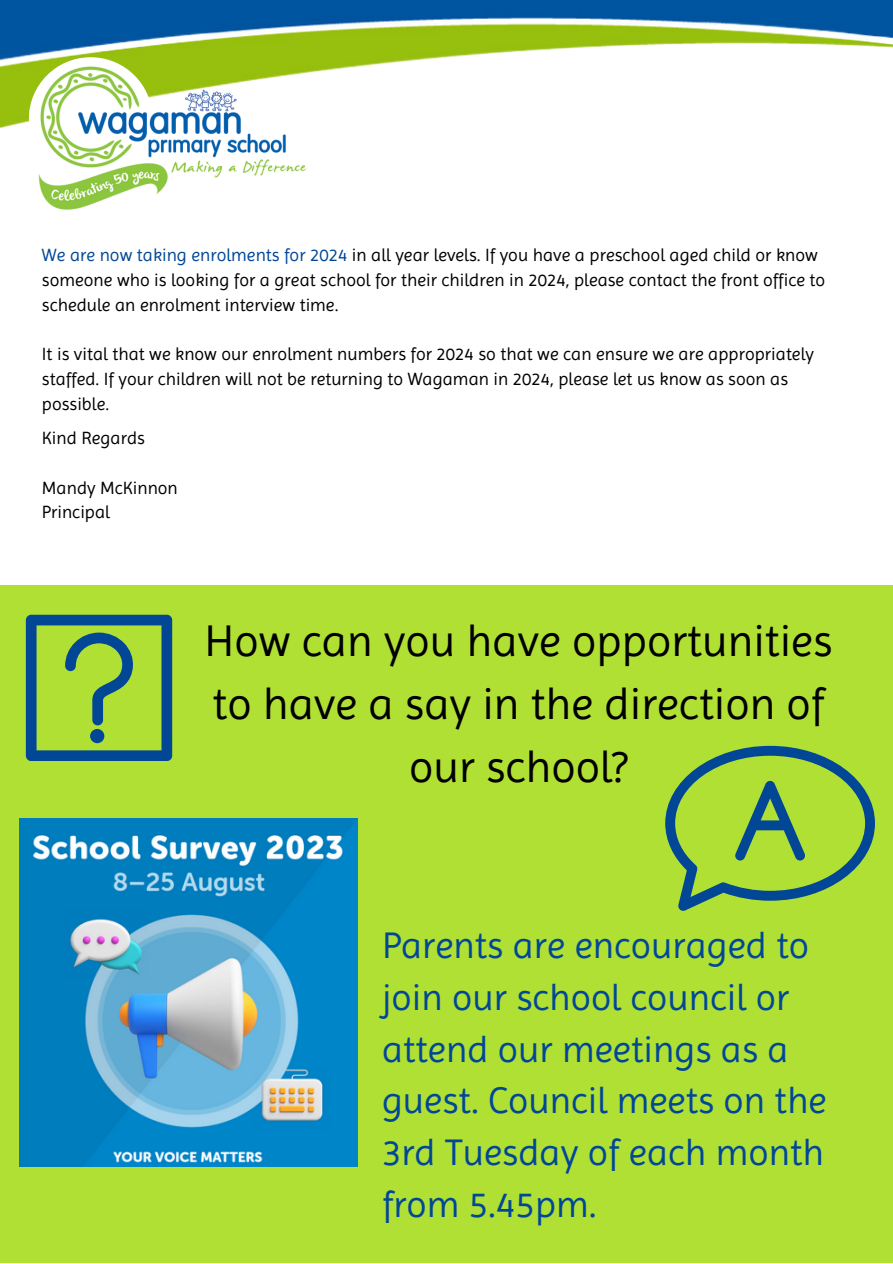
<style>
.page{position:relative;width:893px;height:1264px;background:#fff}
.page>*{position:absolute;margin:0;border:0;box-sizing:border-box;transform-origin:0 0}
.t1{font:45px/63px "Imprima";color:#000;text-align:center}
.t2{font:37.5px/51.8px "Imprima";color:#014796}
.t3{font:18px/24.8px "Imprima";color:#000}
.s1{color:#014796}
</style>
<div class="page">
<img style="left:0;top:0;width:892px;height:128px">
<img style="left:23px;top:57px;width:298px;height:153px">
<div style="left:0;top:585px;width:892px;height:677px;background:#b1e035"></div>
<img style="left:20px;top:818px;width:337px;height:348px">
<svg style="left:665px;top:745px;width:209px;height:165px"></svg>
<svg style="left:26px;top:614px;width:146px;height:147px"></svg>
<p class="t3" style="left:42px;top:242px;width:784px"><span class="s1">We are now taking enrolments for 2024</span> in all year levels. If you have a preschool aged child or know someone who is looking for a great school for their children in 2024, please contact the front office to schedule an enrolment interview time.</p>
<p class="t3" style="left:42px;top:341px;width:773px">It is vital that we know our enrolment numbers for 2024 so that we can ensure we are appropriately staffed. If your children will not be returning to Wagaman in 2024, please let us know as soon as possible.</p>
<p class="t3" style="left:42px;top:426px;width:104px">Kind Regards</p>
<p class="t3" style="left:42px;top:475px;width:137px">Mandy McKinnon</p>
<p class="t3" style="left:42px;top:500px;width:69px">Principal</p>
<p class="t1" style="left:204px;top:609px;width:629px">How can you have opportunities to have a say in the direction of our school?</p>
<p class="t2" style="left:382px;top:919px;width:446px">Parents are encouraged to join our school council or attend our meetings as a guest. Council meets on the<br>3rd Tuesday of each month from 5.45pm.</p>
</div>
